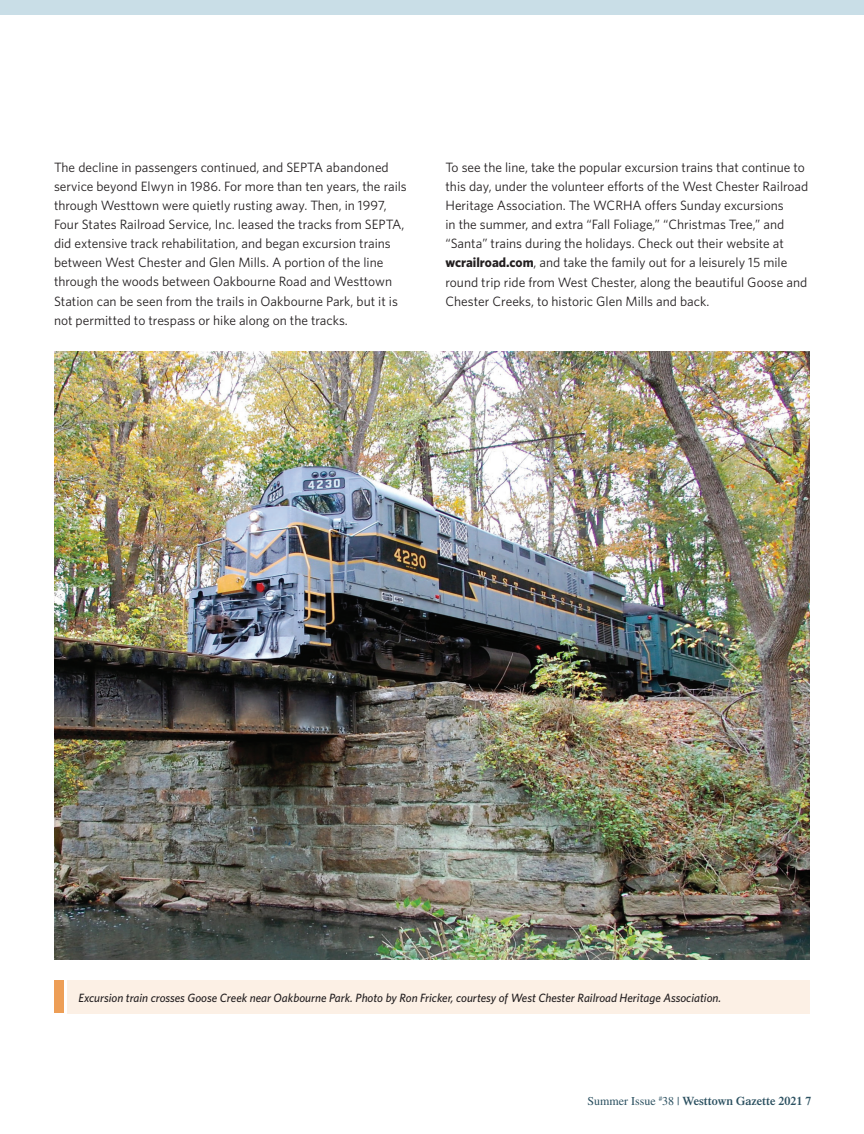
<style>
.page{position:relative;width:864px;height:1134px;background:#fff}
.page>*{position:absolute;margin:0;border:0;box-sizing:border-box;transform-origin:0 0}
.t1{font:13.5px/19.2px "Whitney";color:#231f20}
.t2{font:italic 500 12px "Whitney";color:#231f20}
.t3{font:600 12px "Times LT Std";color:#2b5060}
.s1{font-weight:700}
.s2{font-weight:400}
</style>
<div class="page">
<div style="left:0;top:0;width:864px;height:14px;background:#c9dee7"></div>
<img style="left:54px;top:351px;width:756px;height:609px">
<div style="left:68px;top:980px;width:742px;height:34px;background:#fcf0e5"></div>
<div style="left:54px;top:980px;width:9px;height:33px;background:#ed9e56"></div>
<p class="t1" style="left:54px;top:157px;width:354px">The decline in passengers continued, and SEPTA abandoned service beyond Elwyn in 1986. For more than ten years, the rails through Westtown were quietly rusting away. Then, in 1997, Four States Railroad Service, Inc. leased the tracks from SEPTA, did extensive track rehabilitation, and began excursion trains between West Chester and Glen Mills. A portion of the line through the woods between Oakbourne Road and Westtown Station can be seen from the trails in Oakbourne Park, but it is not permitted to trespass or hike along on the tracks.</p>
<p class="t1" style="left:446px;top:157px;width:364px">To see the line, take the popular excursion trains that continue to this day, under the volunteer efforts of the West Chester Railroad Heritage Association. The WCRHA offers Sunday excursions<br>in the summer, and extra “Fall Foliage,” “Christmas Tree,” and “Santa” trains during the holidays. Check out their website at <span class="s1">wcrailroad.com</span>, and take the family out for a leisurely 15 mile round trip ride from West Chester, along the beautiful Goose and Chester Creeks, to historic Glen Mills and back.</p>
<p class="t2" style="left:78px;top:990px;width:644px">Excursion train crosses Goose Creek near Oakbourne Park. Photo by Ron Fricker, courtesy of West Chester Railroad Heritage Association.</p>
<p class="t3" style="left:587px;top:1094px;width:226px"><span class="s2">Summer Issue</span> <sup>#</sup><span class="s2">38 |</span> Westtown Gazette 2021 7</p>
</div>
